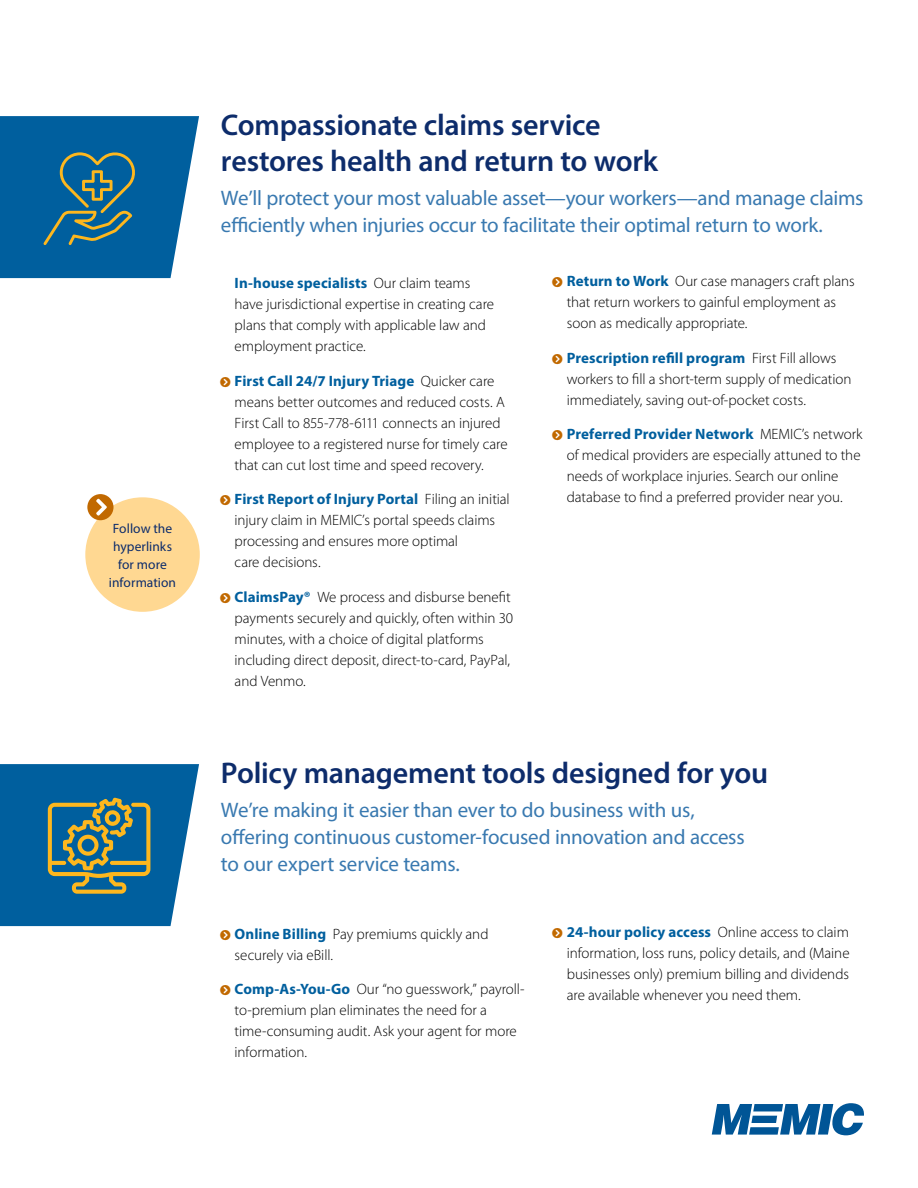
<style>
.page{position:relative;width:918px;height:1188px;background:#fff}
.page>*{position:absolute;margin:0;border:0;box-sizing:border-box;transform-origin:0 0}
.t1{font:600 30px/36px "Myriad Pro";letter-spacing:-.01em;color:#0d2c6b}
.t2{font:21px/27px "Myriad Pro";letter-spacing:-.01em;color:#3979b0}
.t3{font:300 15px/21px "Myriad Pro";letter-spacing:-.005em;color:#000}
.t4{font:13.5px/18px "Myriad Pro";letter-spacing:.005em;color:#0d2c6b;text-align:center}
.s1{color:#fff}
.s2{font-weight:700;color:#005f9e}
.s3{color:#c16900}
</style>
<div class="page">
<svg style="left:712px;top:1103px;width:152px;height:32px"></svg>
<svg style="left:0;top:116px;width:199px;height:162px;background:#1d6e9f"></svg>
<svg style="left:0;top:764px;width:199px;height:162px;background:#2c7397"></svg>
<div style="left:85px;top:497px;width:115px;height:115px;background:#ffd892;border-radius:50%"></div>
<svg style="left:87px;top:494px;width:27px;height:26px"></svg>
<p class="t4" style="left:109px;top:519px;width:69px">Follow the hyperlinks for more information</p>
<h1 class="t1" style="left:221px;top:106px;width:439px">Compassionate claims service restores health and return to work</h1>
<h2 class="t2" style="left:221px;top:184px;width:644px">We’ll protect your most valuable asset—your workers—and manage claims efficiently when injuries occur to facilitate their optimal return to work.</h2>
<p class="t3" style="left:235px;top:273px;width:261px;text-indent:-15px"><span class="s1">❖□■●▼</span> <span class="s2">In-house specialists</span> Our claim teams have jurisdictional expertise in creating care plans that comply with applicable law and employment practice.</p>
<p class="t3" style="left:235px;top:370px;width:274px;text-indent:-15px"><span class="s3">❖□■●▼</span> <span class="s2">First Call 24/7 Injury Triage</span> Quicker care means better outcomes and reduced costs. A First Call to 855-778-6111 connects an injured employee to a registered nurse for timely care that can cut lost time and speed recovery.</p>
<p class="t3" style="left:235px;top:489px;width:277px;text-indent:-15px"><span class="s3">❖□■●▼</span> <span class="s2">First Report of Injury Portal</span> Filing an initial injury claim in MEMIC’s portal speeds claims processing and ensures more optimal<br>care decisions.</p>
<p class="t3" style="left:235px;top:586px;width:280px;text-indent:-15px"><span class="s3">❖□■●▼</span> <span class="s2">ClaimsPay®</span> We process and disburse benefit payments securely and quickly, often within 30 minutes, with a choice of digital platforms including direct deposit, direct-to-card, PayPal, and Venmo.</p>
<p class="t3" style="left:567px;top:271px;width:289px;text-indent:-15px"><span class="s3">❖□■●▼</span> <span class="s2">Return to Work</span> Our case managers craft plans that return workers to gainful employment as soon as medically appropriate.</p>
<p class="t3" style="left:567px;top:347px;width:286px;text-indent:-15px"><span class="s3">❖□■●▼</span> <span class="s2">Prescription refill program</span> First Fill allows workers to fill a short-term supply of medication immediately, saving out-of-pocket costs.</p>
<p class="t3" style="left:567px;top:424px;width:297px;text-indent:-15px"><span class="s3">❖□■●▼</span> <span class="s2">Preferred Provider Network</span> MEMIC’s network of medical providers are especially attuned to the needs of workplace injuries. Search our online database to find a preferred provider near you.</p>
<h1 class="t1" style="left:221px;top:754px;width:549px">Policy management tools designed for you</h1>
<h2 class="t2" style="left:221px;top:796px;width:525px">We’re making it easier than ever to do business with us, offering continuous customer-focused innovation and access to our expert service teams.</h2>
<p class="t3" style="left:235px;top:923px;width:255px;text-indent:-15px"><span class="s3">❖□■●▼</span> <span class="s2">Online Billing</span> Pay premiums quickly and securely via eBill.</p>
<p class="t3" style="left:235px;top:979px;width:292px;text-indent:-15px"><span class="s3">❖□■●▼</span> <span class="s2">Comp-As-You-Go</span> Our “no guesswork,” payroll&shy;to-premium plan eliminates the need for a time-consuming audit. Ask your agent for more information.</p>
<p class="t3" style="left:567px;top:921px;width:284px;text-align:justify;text-indent:-15px"><span class="s3">❖□■●▼</span> <span class="s2">24-hour policy access</span> Online access to claim information, loss runs, policy details, and (Maine businesses only) premium billing and dividends are available whenever you need them.</p>
</div>
